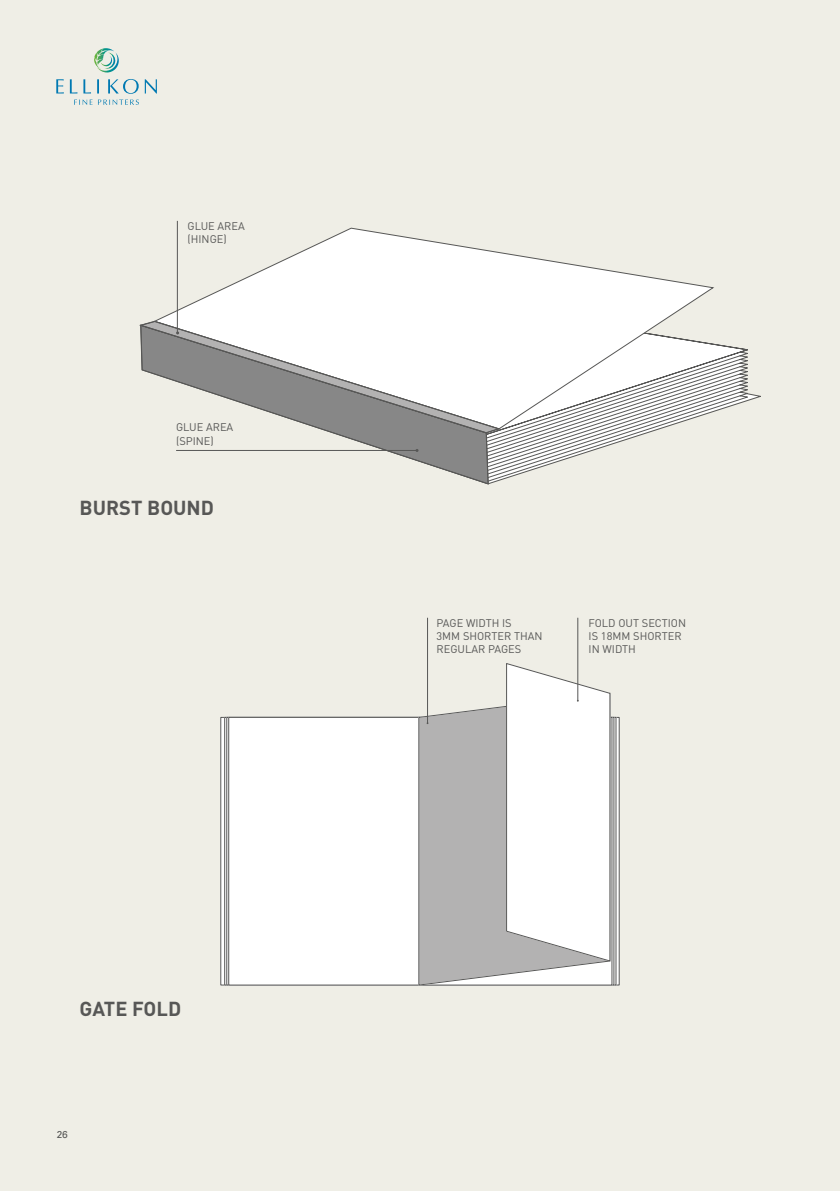
<style>
.page{position:relative;width:840px;height:1191px;background:#fff}
.page>*{position:absolute;margin:0;border:0;box-sizing:border-box;transform-origin:0 0}
.t1{font:700 20px "DIN";color:#575756}
.t2{font:11px/13.2px "DIN";color:#575756}
.t3{font:10px "Univers";color:#575756}
</style>
<div class="page">
<div style="left:0;top:0;width:839px;height:1191px;background:#efeee6"></div>
<svg style="left:56px;top:79px;width:8px;height:14px"></svg>
<svg style="left:145px;top:79px;width:12px;height:15px"></svg>
<svg style="left:70px;top:79px;width:69px;height:26px"></svg>
<svg style="left:94px;top:48px;width:25px;height:24px"></svg>
<div style="left:228px;top:717px;width:194px;height:268px;background:#fff"></div>
<div style="left:228px;top:717px;width:194px;height:268px;border:1px solid #575756"></div>
<svg style="left:418px;top:706px;width:192px;height:279px;background:#b8b7b7"></svg>
<hr style="left:427px;top:618px;width:1px;height:105px;background:#575756">
<hr style="left:577px;top:618px;width:1px;height:83px;background:#575756">
<svg style="left:506px;top:663px;width:104px;height:298px;background:#f6f6f6"></svg>
<svg style="left:488px;top:343px;width:273px;height:141px"></svg>
<svg style="left:332px;top:433px;width:156px;height:51px"></svg>
<svg style="left:154px;top:228px;width:560px;height:201px"></svg>
<hr style="left:177px;top:221px;width:1px;height:112px;background:#575756">
<svg style="left:141px;top:321px;width:357px;height:112px;background:#cdcccb"></svg>
<hr style="left:176px;top:450px;width:241px;height:1px;background:#575756">
<p class="t2" style="left:187px;top:219px;width:59px">GLUE AREA (HINGE)</p>
<p class="t2" style="left:176px;top:421px;width:59px">GLUE AREA (SPINE)</p>
<h1 class="t1" style="left:80px;top:495px;width:136px">BURST BOUND</h1>
<h1 class="t1" style="left:80px;top:995px;width:103px">GATE FOLD</h1>
<p class="t3" style="left:57px;top:1128px;width:13px">26</p>
<p class="t2" style="left:436px;top:616px;width:107px">PAGE WIDTH IS<br>3MM SHORTER THAN<br>REGULAR PAGES</p>
<p class="t2" style="left:588px;top:616px;width:99px">FOLD OUT SECTION<br>IS 18MM SHORTER<br>IN WIDTH</p>
</div>
